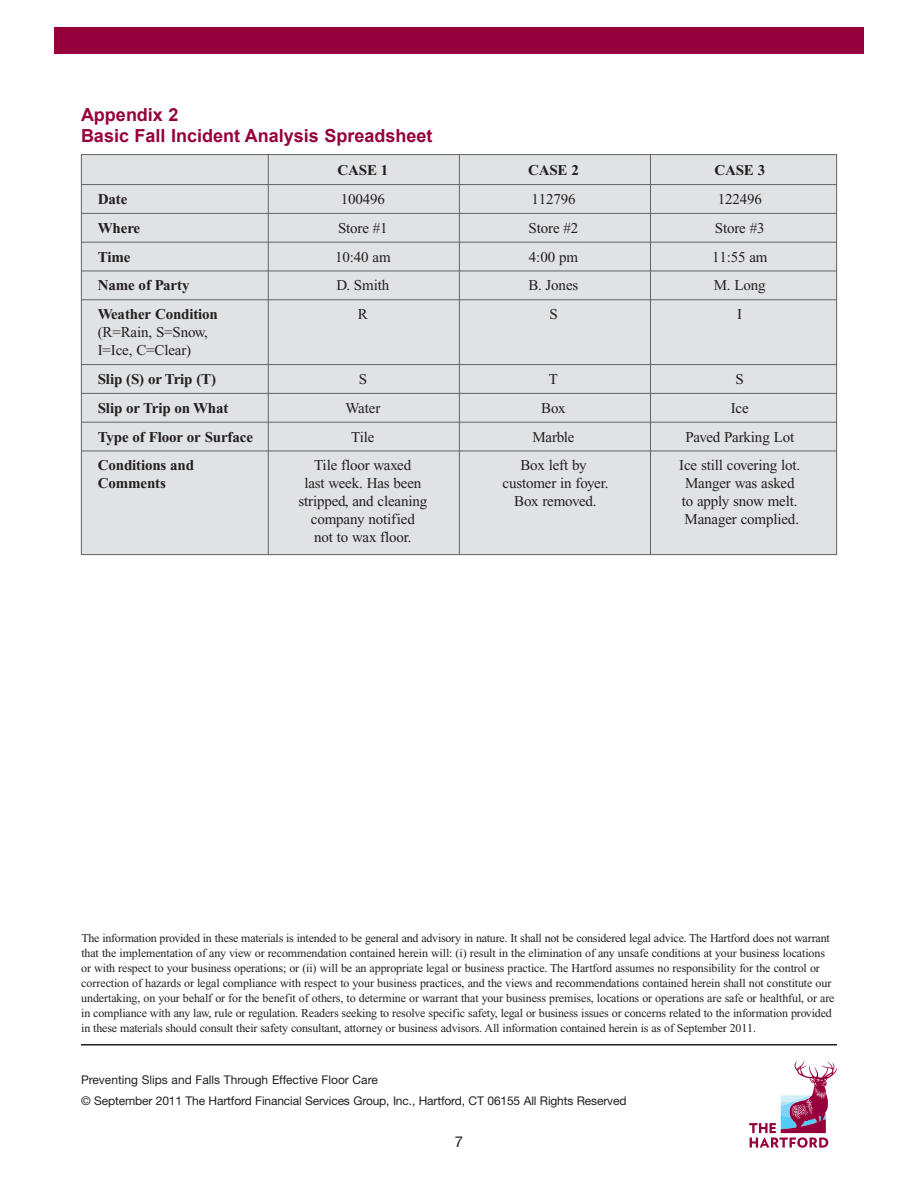
<style>
.page{position:relative;width:918px;height:1188px;background:#fff}
.page>*{position:absolute;margin:0;border:0;box-sizing:border-box;transform-origin:0 0}
.t1{font:700 18px/21px "Arial";color:#96013c}
.t2{font:15px/18px "Times New Roman";letter-spacing:-.01em;color:#231f20}
.t3{font:700 15px "Times New Roman";letter-spacing:-.01em;color:#231f20}
.t4{font:15px "Helvetica Neue";color:#231f20}
.t5{font:12px/15px "Times New Roman";letter-spacing:-.01em;color:#231f20}
.t6{font:12px/21px "Helvetica Neue";letter-spacing:-.01em;color:#231f20}
</style>
<div class="page">
<div style="left:81px;top:155px;width:756px;height:400px;background:#e1e2e4"></div>
<hr style="left:81px;top:184px;width:756px;height:1px;background:#636366">
<hr style="left:81px;top:213px;width:756px;height:1px;background:#636366">
<hr style="left:81px;top:242px;width:756px;height:1px;background:#636366">
<hr style="left:81px;top:271px;width:756px;height:1px;background:#636366">
<hr style="left:81px;top:299px;width:756px;height:1px;background:#636366">
<hr style="left:81px;top:364px;width:756px;height:1px;background:#636366">
<hr style="left:81px;top:393px;width:756px;height:1px;background:#636366">
<hr style="left:81px;top:422px;width:756px;height:1px;background:#636366">
<hr style="left:81px;top:451px;width:756px;height:1px;background:#636366">
<hr style="left:81px;top:1044px;width:756px;height:2px;background:#231f20">
<div style="left:54px;top:27px;width:810px;height:27px;background:#96013c"></div>
<svg style="left:749px;top:1061px;width:88px;height:87px"></svg>
<hr style="left:268px;top:155px;width:1px;height:400px;background:#636366">
<hr style="left:459px;top:154px;width:1px;height:400px;background:#636366">
<hr style="left:650px;top:155px;width:1px;height:400px;background:#636366">
<h1 class="t1" style="left:81px;top:104px;width:353px">Appendix 2<br>Basic Fall Incident Analysis Spreadsheet</h1>
<p class="t3" style="left:337px;top:165px;width:52px">CASE 1</p>
<p class="t3" style="left:528px;top:165px;width:52px">CASE 2</p>
<p class="t3" style="left:714px;top:165px;width:52px">CASE 3</p>
<p class="t3" style="left:98px;top:194px;width:31px">Date</p>
<p class="t2" style="left:341px;top:191px;width:46px">100496</p>
<p class="t2" style="left:531px;top:191px;width:46px">112796</p>
<p class="t2" style="left:718px;top:191px;width:46px">122496</p>
<p class="t3" style="left:98px;top:223px;width:44px">Where</p>
<p class="t2" style="left:338px;top:220px;width:51px">Store #1</p>
<p class="t2" style="left:529px;top:220px;width:51px">Store #2</p>
<p class="t2" style="left:715px;top:220px;width:51px">Store #3</p>
<p class="t3" style="left:98px;top:252px;width:34px">Time</p>
<p class="t2" style="left:335px;top:249px;width:57px">10:40 am</p>
<p class="t2" style="left:529px;top:249px;width:51px">4:00 pm</p>
<p class="t2" style="left:712px;top:249px;width:57px">11:55 am</p>
<p class="t3" style="left:98px;top:280px;width:93px">Name of Party</p>
<p class="t2" style="left:337px;top:278px;width:54px">D. Smith</p>
<p class="t2" style="left:529px;top:278px;width:51px">B. Jones</p>
<p class="t2" style="left:714px;top:278px;width:53px">M. Long</p>
<p class="t3" style="left:98px;top:309px;width:122px">Weather Condition</p>
<p class="t2" style="left:358px;top:307px;width:12px">R</p>
<p class="t2" style="left:549px;top:307px;width:10px">S</p>
<p class="t2" style="left:737px;top:307px;width:6px">I</p>
<p class="t2" style="left:98px;top:325px;width:112px">(R=Rain, S=Snow,<br>I=Ice, C=Clear)</p>
<p class="t3" style="left:98px;top:374px;width:120px">Slip (S) or Trip (T)</p>
<p class="t2" style="left:359px;top:371px;width:10px">S</p>
<p class="t2" style="left:549px;top:371px;width:11px">T</p>
<p class="t2" style="left:736px;top:371px;width:10px">S</p>
<p class="t3" style="left:98px;top:403px;width:132px">Slip or Trip on What</p>
<p class="t2" style="left:345px;top:400px;width:36px">Water</p>
<p class="t2" style="left:541px;top:400px;width:26px">Box</p>
<p class="t2" style="left:731px;top:400px;width:20px">Ice</p>
<p class="t3" style="left:98px;top:432px;width:157px">Type of Floor or Surface</p>
<p class="t2" style="left:351px;top:429px;width:25px">Tile</p>
<p class="t2" style="left:532px;top:429px;width:44px">Marble</p>
<p class="t2" style="left:685px;top:429px;width:110px">Paved Parking Lot</p>
<p class="t3" style="left:98px;top:460px;width:98px">Conditions and</p>
<p class="t2" style="left:314px;top:458px;width:99px">Tile floor waxed</p>
<p class="t2" style="left:520px;top:458px;width:68px">Box left by</p>
<p class="t2" style="left:679px;top:458px;width:123px">Ice still covering lot.</p>
<p class="t3" style="left:98px;top:478px;width:70px">Comments</p>
<p class="t2" style="left:304px;top:476px;width:119px">last week. Has been</p>
<p class="t2" style="left:503px;top:476px;width:107px">customer in foyer.</p>
<p class="t2" style="left:685px;top:476px;width:111px">Manger was asked</p>
<p class="t2" style="left:299px;top:494px;width:130px">stripped, and cleaning</p>
<p class="t2" style="left:514px;top:494px;width:84px">Box removed.</p>
<p class="t2" style="left:682px;top:494px;width:117px">to apply snow melt.</p>
<p class="t2" style="left:311px;top:512px;width:106px">company notified</p>
<p class="t2" style="left:684px;top:512px;width:116px">Manager complied.</p>
<p class="t2" style="left:314px;top:530px;width:99px">not to wax floor.</p>
<p class="t5" style="left:81px;top:932px;width:755px">The information provided in these materials is intended to be general and advisory in nature. It shall not be considered legal advice. The Hartford does not warrant that the implementation of any view or recommendation contained herein will: (i) result in the elimination of any unsafe conditions at your business locations or with respect to your business operations; or (ii) will be an appropriate legal or business practice. The Hartford assumes no responsibility for the control or correction of hazards or legal compliance with respect to your business practices, and the views and recommendations contained herein shall not constitute our undertaking, on your behalf or for the benefit of others, to determine or warrant that your business premises, locations or operations are safe or healthful, or are in compliance with any law, rule or regulation. Readers seeking to resolve specific safety, legal or business issues or concerns related to the information provided in these materials should consult their safety consultant, attorney or business advisors. All information contained herein is as of September 2011.</p>
<p class="t6" style="left:81px;top:1071px;width:547px">Preventing Slips and Falls Through Effective Floor Care<br>© September 2011 The Hartford Financial Services Group, Inc., Hartford, CT 06155 All Rights Reserved</p>
<p class="t4" style="left:455px;top:1137px;width:10px">7</p>
</div>
